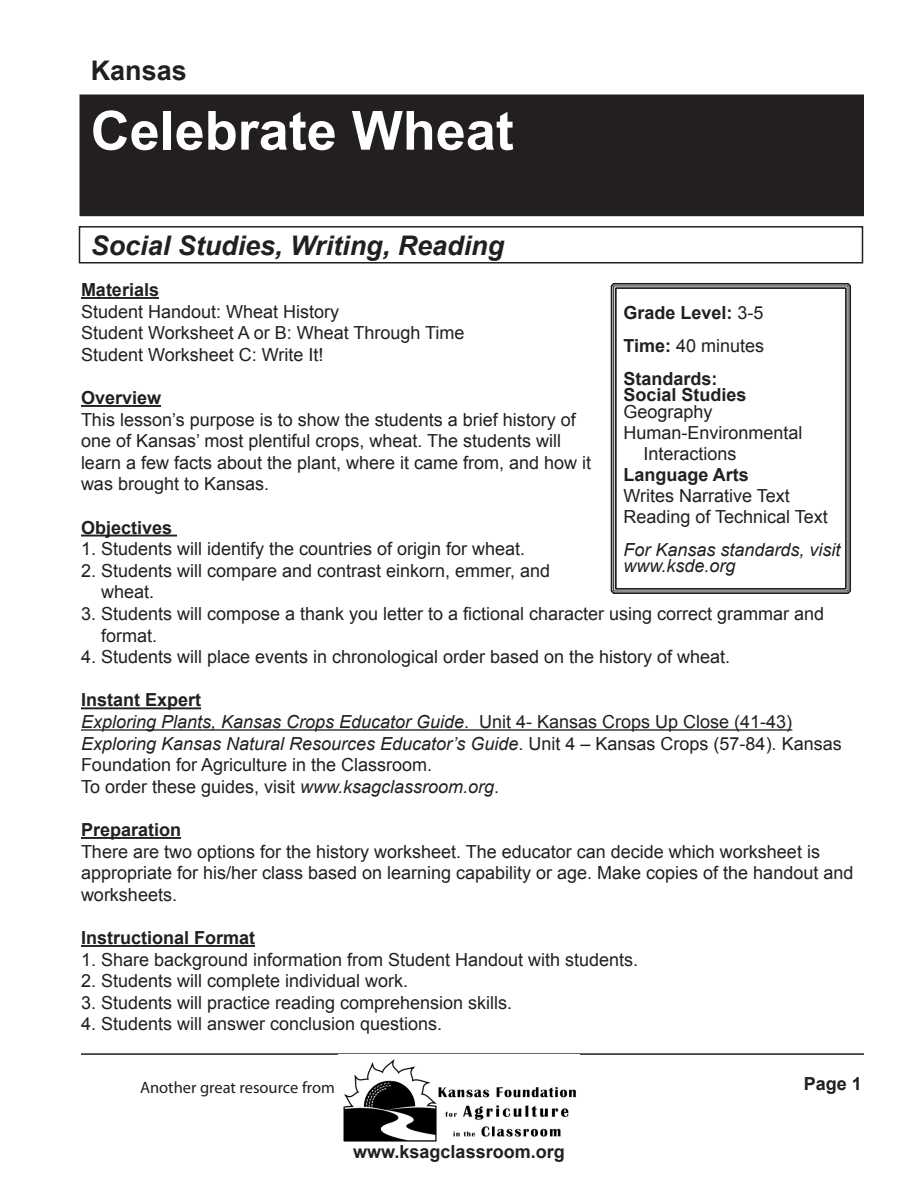
<style>
.page{position:relative;width:918px;height:1188px;background:#fff}
.page>*{position:absolute;margin:0;border:0;box-sizing:border-box;transform-origin:0 0}
.t1{font:700 54px "Arial";color:#fff}
.t2{font:italic 700 27px "Arial";color:#231f20}
.t3{font:700 27px "Arial";color:#231f20}
.t4{font:18px/21.6px "Arial";color:#231f20}
.t5{font:700 18px "Arial";color:#231f20}
.t6{font:italic 18px/16.5px "Arial";color:#231f20}
.t7{font:16.5px "Myriad Pro";color:#231f20}
.s1{font-style:normal}
.s2{font-style:italic}
.s3{font-weight:400}
.s4{font-weight:700}
</style>
<div class="page">
<div style="left:80px;top:95px;width:783px;height:120px;background:#231f20"></div>
<div style="left:80px;top:94px;width:784px;height:122px;border:2px solid #231f20"></div>
<div style="left:79px;top:226px;width:784px;height:38px;border:2px solid #231f20"></div>
<hr style="left:81px;top:1053px;width:783px;height:2px;background:#231f20">
<hr style="left:81px;top:297px;width:78px;height:2px;background:#231f20">
<hr style="left:81px;top:405px;width:80px;height:2px;background:#231f20">
<hr style="left:81px;top:535px;width:96px;height:2px;background:#231f20">
<hr style="left:81px;top:707px;width:120px;height:2px;background:#231f20">
<hr style="left:81px;top:729px;width:711px;height:2px;background:#231f20">
<hr style="left:81px;top:837px;width:100px;height:2px;background:#231f20">
<hr style="left:81px;top:945px;width:174px;height:2px;background:#231f20">
<img style="left:343px;top:1059px;width:233px;height:83px">
<svg style="left:610px;top:283px;width:241px;height:311px"></svg>
<div style="left:615px;top:287px;width:232px;height:303px;border:2px solid #231f20"></div>
<p class="t3" style="left:91px;top:52px;width:98px">Kansas</p>
<p class="t1" style="left:91px;top:95px;width:425px">Celebrate Wheat</p>
<p class="t2" style="left:91px;top:227px;width:415px">Social Studies, Writing, Reading</p>
<p class="t5" style="left:81px;top:278px;width:80px">Materials</p>
<p class="t4" style="left:81px;top:301px;width:260px">Student Handout: Wheat History</p>
<p class="t4" style="left:81px;top:322px;width:385px">Student Worksheet A or B: Wheat Through Time</p>
<p class="t4" style="left:81px;top:344px;width:244px">Student Worksheet C: Write It!</p>
<p class="t5" style="left:81px;top:386px;width:82px">Overview</p>
<p class="t4" style="left:81px;top:409px;width:512px">This lesson’s purpose is to show the students a brief history of one of Kansas’ most plentiful crops, wheat. The students will learn a few facts about the plant, where it came from, and how it was brought to Kansas.</p>
<p class="t5" style="left:81px;top:515px;width:93px">Objectives</p>
<p class="t4" style="left:81px;top:538px;width:446px">1. Students will identify the countries of origin for wheat.</p>
<p class="t4" style="left:81px;top:560px;width:471px">2. Students will compare and contrast einkorn, emmer, and</p>
<p class="t4" style="left:101px;top:582px;width:55px">wheat.</p>
<p class="t4" style="left:81px;top:603px;width:745px">3. Students will compose a thank you letter to a fictional character using correct grammar and</p>
<p class="t4" style="left:101px;top:625px;width:58px">format.</p>
<p class="t4" style="left:81px;top:646px;width:651px">4. Students will place events in chronological order based on the history of wheat.</p>
<p class="t5" style="left:81px;top:688px;width:122px">Instant Expert</p>
<p class="t6" style="left:81px;top:714px;width:713px">Exploring Plants, Kansas Crops Educator Guide<span class="s1">. Unit 4- Kansas Crops Up Close (41-43)</span></p>
<p class="t4" style="left:81px;top:733px;width:762px"><span class="s2">Exploring Kansas Natural Resources Educator’s Guide</span>. Unit 4 – Kansas Crops (57-84). Kansas<br>Foundation for Agriculture in the Classroom.</p>
<p class="t4" style="left:81px;top:776px;width:420px">To order these guides, visit <span class="s2">www.ksagclassroom.org</span>.</p>
<p class="t5" style="left:81px;top:818px;width:102px">Preparation</p>
<p class="t4" style="left:81px;top:841px;width:741px">There are two options for the history worksheet. The educator can decide which worksheet is</p>
<p class="t4" style="left:81px;top:862px;width:774px">appropriate for his/her class based on learning capability or age. Make copies of the handout and worksheets.</p>
<p class="t5" style="left:81px;top:926px;width:176px">Instructional Format</p>
<p class="t4" style="left:81px;top:949px;width:559px">1. Share background information from Student Handout with students.</p>
<p class="t4" style="left:81px;top:970px;width:329px">2. Students will complete individual work.</p>
<p class="t4" style="left:81px;top:992px;width:433px">3. Students will practice reading comprehension skills.</p>
<p class="t4" style="left:81px;top:1014px;width:363px">4. Students will answer conclusion questions.</p>
<p class="t5" style="left:623px;top:300px;width:142px">Grade Level: <span class="s3">3-5</span></p>
<p class="t4" style="left:623px;top:335px;width:142px"><span class="s4">Time:</span> 40 minutes</p>
<p class="t5" style="left:623px;top:366px;width:96px">Standards:</p>
<p class="t5" style="left:623px;top:383px;width:125px">Social Studies</p>
<p class="t4" style="left:623px;top:401px;width:91px">Geography</p>
<p class="t4" style="left:623px;top:422px;width:181px">Human-Environmental</p>
<p class="t4" style="left:643px;top:443px;width:95px">Interactions</p>
<p class="t5" style="left:623px;top:462px;width:127px">Language Arts</p>
<p class="t4" style="left:623px;top:485px;width:168px">Writes Narrative Text</p>
<p class="t4" style="left:623px;top:506px;width:206px">Reading of Technical Text</p>
<p class="t6" style="left:623px;top:541px;width:219px">For Kansas standards, visit www.ksde.org</p>
<p class="t7" style="left:140px;top:1077px;width:196px">Another great resource from</p>
<p class="t5" style="left:804px;top:1072px;width:60px">Page 1</p>
<p class="t5" style="left:353px;top:1139px;width:213px">www.ksagclassroom.org</p>
</div>
